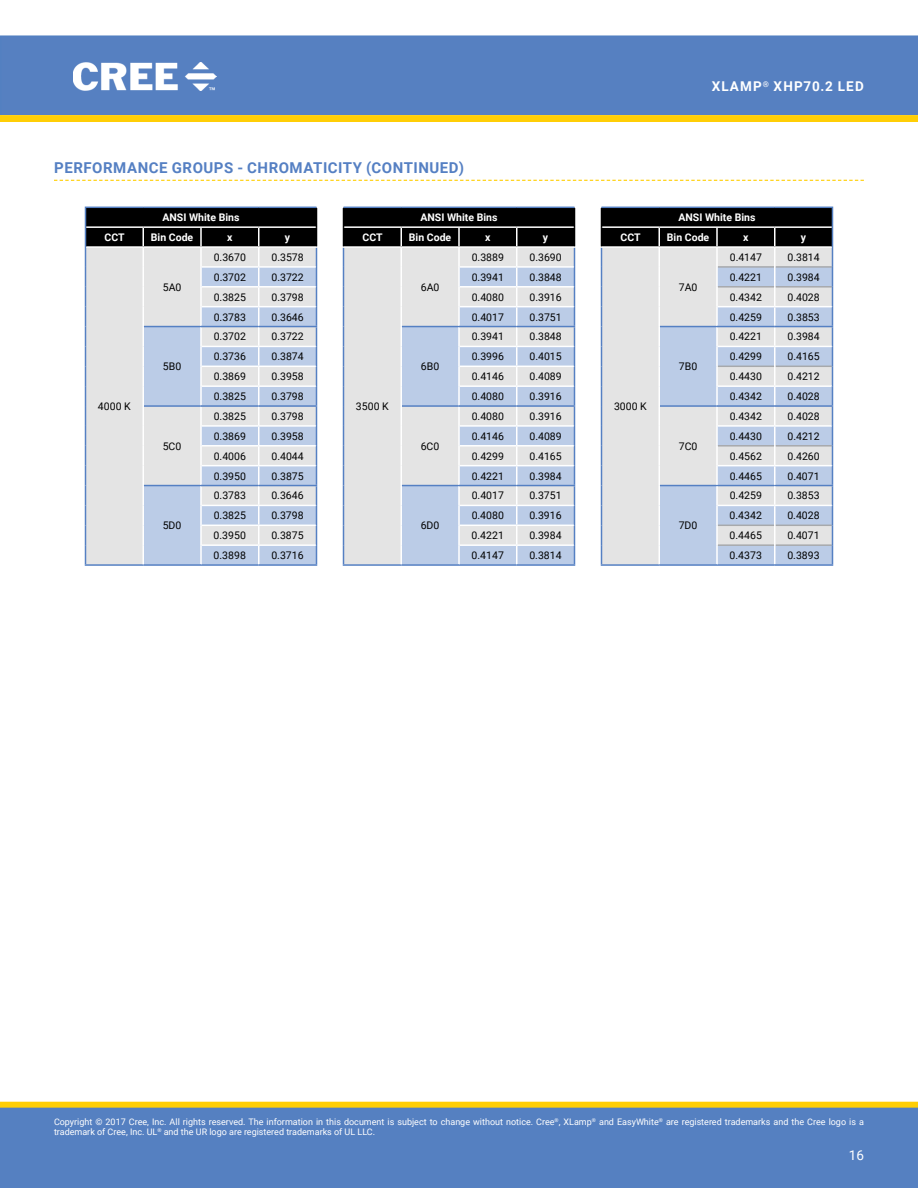
<style>
.page{position:relative;width:918px;height:1188px;background:#fff}
.page>*{position:absolute;margin:0;border:0;box-sizing:border-box;transform-origin:0 0}
.t1{font:700 15px "Roboto";letter-spacing:.035em;color:#5580c3}
.t2{font:700 13.5px "Roboto";letter-spacing:.085em;color:#fff}
.t3{font:13.5px "Roboto";color:#fff}
.t4{font:10.5px "Roboto";color:#000}
.t5{font:700 10.5px "Roboto";color:#fff}
.t6{font:9px/10.8px "Roboto";color:#fff}
</style>
<div class="page">
<div style="left:0;top:35px;width:918px;height:80px;background:#5680c1"></div>
<img style="left:73px;top:62px;width:143px;height:29px">
<div style="left:1px;top:1102px;width:916px;height:6px;background:#ffce06"></div>
<div style="left:0;top:1102px;width:918px;height:6px;border:1px solid #ffce06"></div>
<div style="left:0;top:1108px;width:918px;height:80px;background:#5580c1"></div>
<svg style="left:0;top:115px;width:918px;height:7px;background:#fece08"></svg>
<svg style="left:54px;top:180px;width:810px;height:1px"></svg>
<hr style="left:775px;top:564px;width:58px;height:2px;background:#5580c3">
<hr style="left:201px;top:564px;width:58px;height:2px;background:#5580c3">
<hr style="left:459px;top:564px;width:58px;height:2px;background:#5580c3">
<hr style="left:601px;top:564px;width:58px;height:2px;background:#5580c3">
<hr style="left:143px;top:564px;width:58px;height:2px;background:#5580c3">
<hr style="left:401px;top:564px;width:58px;height:2px;background:#5580c3">
<hr style="left:717px;top:564px;width:58px;height:2px;background:#5580c3">
<hr style="left:659px;top:564px;width:58px;height:2px;background:#5580c3">
<hr style="left:259px;top:564px;width:58px;height:2px;background:#5580c3">
<hr style="left:517px;top:564px;width:58px;height:2px;background:#5580c3">
<hr style="left:85px;top:564px;width:58px;height:2px;background:#5580c3">
<hr style="left:343px;top:564px;width:58px;height:2px;background:#5580c3">
<svg style="left:85px;top:207px;width:748px;height:357px;background:#bfc6d0"></svg>
<hr style="left:86px;top:246px;width:57px;height:2px;background:#fff">
<hr style="left:143px;top:246px;width:58px;height:2px;background:#fff">
<hr style="left:201px;top:246px;width:58px;height:2px;background:#fff">
<hr style="left:259px;top:246px;width:57px;height:2px;background:#fff">
<hr style="left:344px;top:246px;width:57px;height:2px;background:#fff">
<hr style="left:401px;top:246px;width:58px;height:2px;background:#fff">
<hr style="left:459px;top:246px;width:58px;height:2px;background:#fff">
<hr style="left:517px;top:246px;width:57px;height:2px;background:#fff">
<hr style="left:602px;top:246px;width:57px;height:2px;background:#fff">
<hr style="left:659px;top:246px;width:58px;height:2px;background:#fff">
<hr style="left:717px;top:246px;width:58px;height:2px;background:#fff">
<hr style="left:775px;top:246px;width:57px;height:2px;background:#fff">
<p class="t2" style="left:712px;top:77px;width:154px">XLAMP<sup>®</sup> XHP70.2 LED</p>
<h1 class="t1" style="left:54px;top:157px;width:412px">PERFORMANCE GROUPS - CHROMATICITY (CONTINUED)</h1>
<p class="t5" style="left:162px;top:210px;width:14px">ANSI</p>
<p class="t5" style="left:189px;top:210px;width:52px">WHITE BINS</p>
<p class="t5" style="left:420px;top:210px;width:14px">ANSI</p>
<p class="t5" style="left:447px;top:210px;width:52px">WHITE BINS</p>
<p class="t5" style="left:678px;top:210px;width:14px">ANSI</p>
<p class="t5" style="left:705px;top:210px;width:52px">WHITE BINS</p>
<p class="t5" style="left:104px;top:230px;width:21px">CCT</p>
<p class="t5" style="left:151px;top:230px;width:44px">BIN CODE</p>
<p class="t5" style="left:227px;top:230px;width:7px">X</p>
<p class="t5" style="left:285px;top:230px;width:7px">Y</p>
<p class="t5" style="left:362px;top:230px;width:21px">CCT</p>
<p class="t5" style="left:409px;top:230px;width:44px">BIN CODE</p>
<p class="t5" style="left:485px;top:230px;width:7px">X</p>
<p class="t5" style="left:543px;top:230px;width:7px">Y</p>
<p class="t5" style="left:620px;top:230px;width:21px">CCT</p>
<p class="t5" style="left:667px;top:230px;width:44px">BIN CODE</p>
<p class="t5" style="left:743px;top:230px;width:7px">X</p>
<p class="t5" style="left:801px;top:230px;width:7px">Y</p>
<p class="t4" style="left:98px;top:399px;width:34px">4000 K</p>
<p class="t4" style="left:163px;top:280px;width:20px">5A0</p>
<p class="t4" style="left:163px;top:359px;width:20px">5B0</p>
<p class="t4" style="left:163px;top:439px;width:20px">5C0</p>
<p class="t4" style="left:163px;top:518px;width:20px">5D0</p>
<p class="t4" style="left:214px;top:250px;width:34px">0.3670</p>
<p class="t4" style="left:272px;top:250px;width:34px">0.3578</p>
<p class="t4" style="left:472px;top:250px;width:34px">0.3889</p>
<p class="t4" style="left:530px;top:250px;width:34px">0.3690</p>
<p class="t4" style="left:730px;top:250px;width:34px">0.4147</p>
<p class="t4" style="left:788px;top:250px;width:34px">0.3814</p>
<p class="t4" style="left:214px;top:270px;width:34px">0.3702</p>
<p class="t4" style="left:272px;top:270px;width:34px">0.3722</p>
<p class="t4" style="left:472px;top:270px;width:34px">0.3941</p>
<p class="t4" style="left:530px;top:270px;width:34px">0.3848</p>
<p class="t4" style="left:730px;top:270px;width:34px">0.4221</p>
<p class="t4" style="left:788px;top:270px;width:34px">0.3984</p>
<p class="t4" style="left:214px;top:290px;width:34px">0.3825</p>
<p class="t4" style="left:272px;top:290px;width:34px">0.3798</p>
<p class="t4" style="left:472px;top:290px;width:34px">0.4080</p>
<p class="t4" style="left:530px;top:290px;width:34px">0.3916</p>
<p class="t4" style="left:730px;top:290px;width:34px">0.4342</p>
<p class="t4" style="left:787px;top:290px;width:34px">0.4028</p>
<p class="t4" style="left:214px;top:309px;width:34px">0.3783</p>
<p class="t4" style="left:271px;top:309px;width:34px">0.3646</p>
<p class="t4" style="left:472px;top:309px;width:34px">0.4017</p>
<p class="t4" style="left:529px;top:309px;width:34px">0.3751</p>
<p class="t4" style="left:730px;top:309px;width:34px">0.4259</p>
<p class="t4" style="left:787px;top:309px;width:34px">0.3853</p>
<p class="t4" style="left:421px;top:280px;width:20px">6A0</p>
<p class="t4" style="left:679px;top:280px;width:20px">7A0</p>
<p class="t4" style="left:214px;top:329px;width:34px">0.3702</p>
<p class="t4" style="left:271px;top:329px;width:34px">0.3722</p>
<p class="t4" style="left:472px;top:329px;width:34px">0.3941</p>
<p class="t4" style="left:529px;top:329px;width:34px">0.3848</p>
<p class="t4" style="left:730px;top:329px;width:34px">0.4221</p>
<p class="t4" style="left:787px;top:329px;width:34px">0.3984</p>
<p class="t4" style="left:214px;top:349px;width:34px">0.3736</p>
<p class="t4" style="left:271px;top:349px;width:34px">0.3874</p>
<p class="t4" style="left:472px;top:349px;width:34px">0.3996</p>
<p class="t4" style="left:529px;top:349px;width:34px">0.4015</p>
<p class="t4" style="left:730px;top:349px;width:34px">0.4299</p>
<p class="t4" style="left:787px;top:349px;width:34px">0.4165</p>
<p class="t4" style="left:214px;top:369px;width:34px">0.3869</p>
<p class="t4" style="left:271px;top:369px;width:34px">0.3958</p>
<p class="t4" style="left:472px;top:369px;width:34px">0.4146</p>
<p class="t4" style="left:529px;top:369px;width:34px">0.4089</p>
<p class="t4" style="left:730px;top:369px;width:34px">0.4430</p>
<p class="t4" style="left:787px;top:369px;width:34px">0.4212</p>
<p class="t4" style="left:214px;top:389px;width:34px">0.3825</p>
<p class="t4" style="left:271px;top:389px;width:34px">0.3798</p>
<p class="t4" style="left:472px;top:389px;width:34px">0.4080</p>
<p class="t4" style="left:529px;top:389px;width:34px">0.3916</p>
<p class="t4" style="left:730px;top:389px;width:34px">0.4342</p>
<p class="t4" style="left:787px;top:389px;width:34px">0.4028</p>
<p class="t4" style="left:421px;top:359px;width:20px">6B0</p>
<p class="t4" style="left:679px;top:359px;width:20px">7B0</p>
<p class="t4" style="left:214px;top:409px;width:34px">0.3825</p>
<p class="t4" style="left:271px;top:409px;width:34px">0.3798</p>
<p class="t4" style="left:356px;top:399px;width:34px">3500 K</p>
<p class="t4" style="left:472px;top:409px;width:34px">0.4080</p>
<p class="t4" style="left:529px;top:409px;width:34px">0.3916</p>
<p class="t4" style="left:614px;top:399px;width:34px">3000 K</p>
<p class="t4" style="left:730px;top:409px;width:34px">0.4342</p>
<p class="t4" style="left:787px;top:409px;width:34px">0.4028</p>
<p class="t4" style="left:214px;top:429px;width:34px">0.3869</p>
<p class="t4" style="left:271px;top:429px;width:34px">0.3958</p>
<p class="t4" style="left:472px;top:429px;width:34px">0.4146</p>
<p class="t4" style="left:529px;top:429px;width:34px">0.4089</p>
<p class="t4" style="left:730px;top:429px;width:34px">0.4430</p>
<p class="t4" style="left:787px;top:429px;width:34px">0.4212</p>
<p class="t4" style="left:214px;top:449px;width:34px">0.4006</p>
<p class="t4" style="left:271px;top:449px;width:34px">0.4044</p>
<p class="t4" style="left:472px;top:449px;width:34px">0.4299</p>
<p class="t4" style="left:529px;top:449px;width:34px">0.4165</p>
<p class="t4" style="left:730px;top:449px;width:34px">0.4562</p>
<p class="t4" style="left:787px;top:449px;width:34px">0.4260</p>
<p class="t4" style="left:214px;top:468px;width:34px">0.3950</p>
<p class="t4" style="left:271px;top:468px;width:34px">0.3875</p>
<p class="t4" style="left:472px;top:468px;width:34px">0.4221</p>
<p class="t4" style="left:529px;top:468px;width:34px">0.3984</p>
<p class="t4" style="left:730px;top:468px;width:34px">0.4465</p>
<p class="t4" style="left:787px;top:468px;width:34px">0.4071</p>
<p class="t4" style="left:421px;top:439px;width:20px">6C0</p>
<p class="t4" style="left:679px;top:439px;width:20px">7C0</p>
<p class="t4" style="left:214px;top:488px;width:34px">0.3783</p>
<p class="t4" style="left:271px;top:488px;width:34px">0.3646</p>
<p class="t4" style="left:472px;top:488px;width:34px">0.4017</p>
<p class="t4" style="left:529px;top:488px;width:34px">0.3751</p>
<p class="t4" style="left:730px;top:488px;width:34px">0.4259</p>
<p class="t4" style="left:787px;top:488px;width:34px">0.3853</p>
<p class="t4" style="left:214px;top:508px;width:34px">0.3825</p>
<p class="t4" style="left:271px;top:508px;width:34px">0.3798</p>
<p class="t4" style="left:472px;top:508px;width:34px">0.4080</p>
<p class="t4" style="left:529px;top:508px;width:34px">0.3916</p>
<p class="t4" style="left:730px;top:508px;width:34px">0.4342</p>
<p class="t4" style="left:787px;top:508px;width:34px">0.4028</p>
<p class="t4" style="left:214px;top:528px;width:34px">0.3950</p>
<p class="t4" style="left:271px;top:528px;width:34px">0.3875</p>
<p class="t4" style="left:472px;top:528px;width:34px">0.4221</p>
<p class="t4" style="left:529px;top:528px;width:34px">0.3984</p>
<p class="t4" style="left:730px;top:528px;width:34px">0.4465</p>
<p class="t4" style="left:787px;top:528px;width:34px">0.4071</p>
<p class="t4" style="left:214px;top:548px;width:34px">0.3898</p>
<p class="t4" style="left:271px;top:548px;width:34px">0.3716</p>
<p class="t4" style="left:472px;top:548px;width:34px">0.4147</p>
<p class="t4" style="left:529px;top:548px;width:34px">0.3814</p>
<p class="t4" style="left:730px;top:548px;width:34px">0.4373</p>
<p class="t4" style="left:787px;top:548px;width:34px">0.3893</p>
<p class="t4" style="left:421px;top:518px;width:20px">6D0</p>
<p class="t4" style="left:679px;top:518px;width:20px">7D0</p>
<p class="t6" style="left:54px;top:1116px;width:812px">Copyright © 2017 Cree, Inc. All rights reserved. The information in this document is subject to change without notice. Cree<sup>®</sup>, XLamp<sup>®</sup> and EasyWhite<sup>®</sup> are registered trademarks and the Cree logo is a trademark of Cree, Inc. UL<sup>®</sup> and the UR logo are registered trademarks of UL LLC.</p>
<p class="t3" style="left:849px;top:1145px;width:17px">16</p>
</div>
